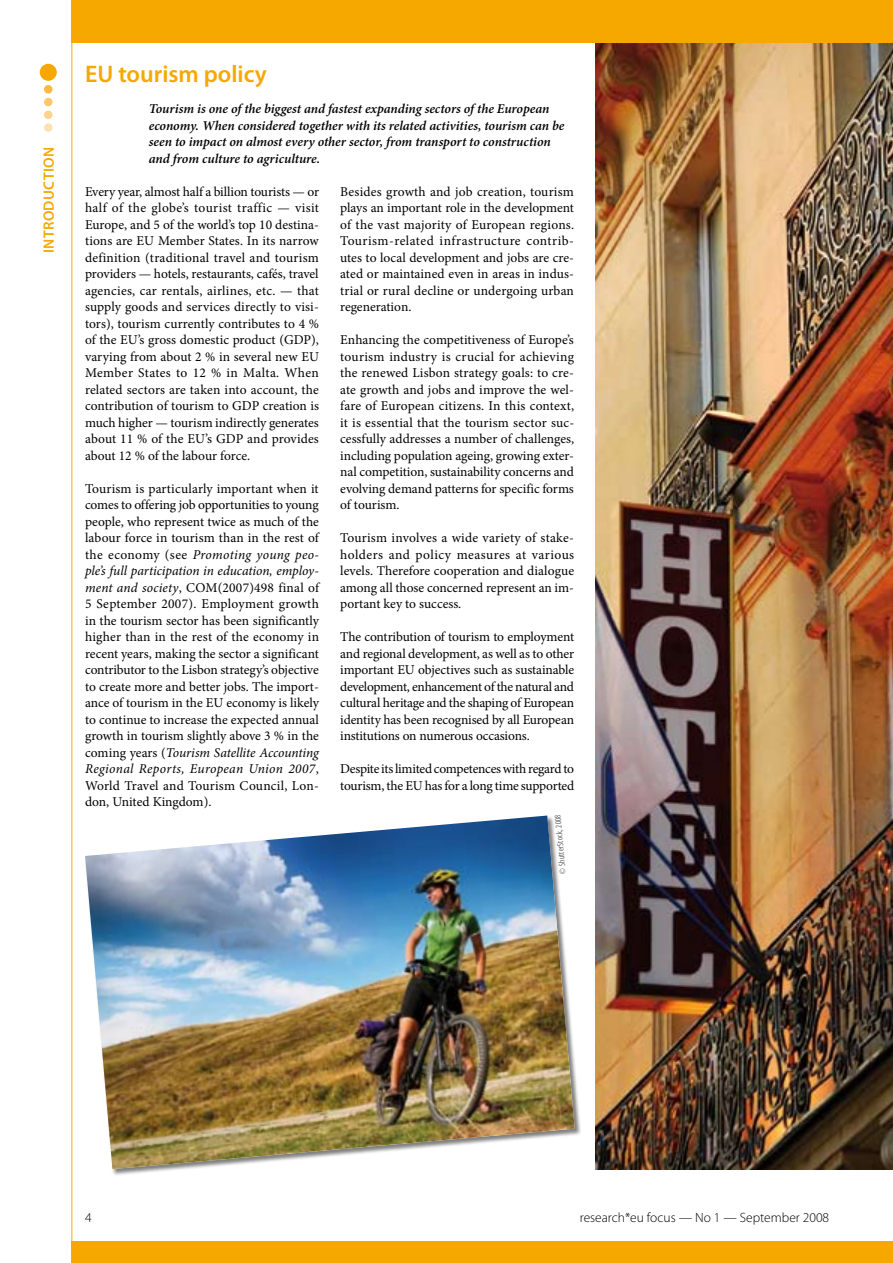
<style>
.page{position:relative;width:893px;height:1263px;background:#fff}
.page>*{position:absolute;margin:0;border:0;box-sizing:border-box;transform-origin:0 0}
.t1{font:600 24px "Myriad Pro";color:#f6a800}
.t2{font:600 15px "Myriad Pro";letter-spacing:.02em;color:#f6a800}
.t3{font:13.5px/16.5px "Minion Pro";letter-spacing:-.005em;color:#000;text-align:justify}
.t4{font:italic 600 13.5px/16.5px "Minion Pro";letter-spacing:-.005em;color:#000}
.t5{font:300 13.5px "Myriad Pro";color:#000}
.t6{font:condensed 9px "Myriad Pro";color:#707173}
.s1{font-style:italic}
</style>
<div class="page">
<img style="left:595px;top:43px;width:298px;height:1126px">
<div style="left:85px;top:815px;width:496px;height:360px;background:#000;opacity:.5"></div>
<img style="left:85px;top:815px;width:490px;height:354px">
<div style="left:72px;top:1242px;width:821px;height:21px;background:#f6a800"></div>
<hr style="left:71px;top:0;width:1px;height:1263px;background:#f6a800">
<div style="left:40px;top:64px;width:17px;height:17px;background:#f6a800;border-radius:50%"></div>
<div style="left:44px;top:85px;width:9px;height:9px;background:#f9b943;border-radius:50%"></div>
<div style="left:44px;top:98px;width:9px;height:8px;background:#fbc76a;border-radius:50%"></div>
<div style="left:44px;top:111px;width:9px;height:8px;background:#fdd48f;border-radius:50%"></div>
<div style="left:44px;top:123px;width:9px;height:9px;background:#fee1b3;border-radius:50%"></div>
<div style="left:72px;top:0;width:821px;height:43px;background:#f6a800"></div>
<p class="t2" style="left:39px;top:253px;width:108px;rotate:-90deg">Introduction</p>
<h1 class="t1" style="left:85px;top:58px;width:183px">EU tourism policy</h1>
<p class="t4" style="left:149px;top:101px;width:417px">Tourism is one of the biggest and fastest expanding sectors of the European economy. When considered together with its related activities, tourism can be seen to impact on almost every other sector, from transport to construction and from culture to agriculture.</p>
<p class="t3" style="left:85px;top:183px;width:236px">Every year, almost half a billion tourists — or half of the globe’s tourist traffic — visit Europe, and 5 of the world’s top 10 destina&shy;tions are EU Member States. In its narrow definition (traditional travel and tourism providers — hotels, restaurants, cafés, travel agencies, car rentals, airlines, etc. — that supply goods and services directly to visi&shy;tors), tourism currently contributes to 4 % of the EU’s gross domestic product (GDP), varying from about 2 % in several new EU Member States to 12 % in Malta. When related sectors are taken into account, the contribution of tourism to GDP creation is much higher — tourism indirectly generates about 11 % of the EU’s GDP and provides about 12 % of the labour force.</p>
<p class="t3" style="left:85px;top:480px;width:235px">Tourism is particularly important when it comes to offering job opportunities to young people, who represent twice as much of the labour force in tourism than in the rest of the economy (see <span class="s1">Promoting young peo&shy;ple’s full participation in education, employ&shy;ment and society</span>, COM(2007)498 final of 5 September 2007). Employment growth in the tourism sector has been significantly higher than in the rest of the economy in recent years, making the sector a significant contributor to the Lisbon strategy’s objective to create more and better jobs. The import&shy;ance of tourism in the EU economy is likely to continue to increase the expected annual growth in tourism slightly above 3 % in the coming years (<span class="s1">Tourism Satellite Accounting Regional Reports, European Union 2007</span>, World Travel and Tourism Council, Lon&shy;don, United Kingdom).</p>
<p class="t3" style="left:340px;top:183px;width:235px">Besides growth and job creation, tourism plays an important role in the development of the vast majority of European regions.<br>Tourism-related infrastructure contrib&shy;utes to local development and jobs are cre&shy;ated or maintained even in areas in indus&shy;trial or rural decline or undergoing urban regeneration.</p>
<p class="t3" style="left:340px;top:332px;width:236px">Enhancing the competitiveness of Europe’s tourism industry is crucial for achieving the renewed Lisbon strategy goals: to cre&shy;ate growth and jobs and improve the wel&shy;fare of European citizens. In this context, it is essential that the tourism sector suc&shy;cessfully addresses a number of challenges, including population ageing, growing exter&shy;nal competition, sustainability concerns and evolving demand patterns for specific forms of tourism.</p>
<p class="t3" style="left:340px;top:530px;width:235px">Tourism involves a wide variety of stake&shy;holders and policy measures at various levels. Therefore cooperation and dialogue among all those concerned represent an im&shy;portant key to success.</p>
<p class="t3" style="left:340px;top:629px;width:235px">The contribution of tourism to employment and regional development, as well as to other important EU objectives such as sustainable development, enhancement of the natural and cultural heritage and the shaping of European identity has been recognised by all European institutions on numerous occasions.</p>
<p class="t3" style="left:340px;top:761px;width:236px">Despite its limited competences with regard to tourism, the EU has for a long time supported</p>
<p class="t6" style="left:557px;top:874px;width:61px;rotate:-95deg">© ShutterStock, 2008</p>
<p class="t5" style="left:85px;top:1210px;width:8px">4</p>
<p class="t5" style="left:580px;top:1210px;width:251px">research*eu focus — No 1 — September 2008</p>
</div>
